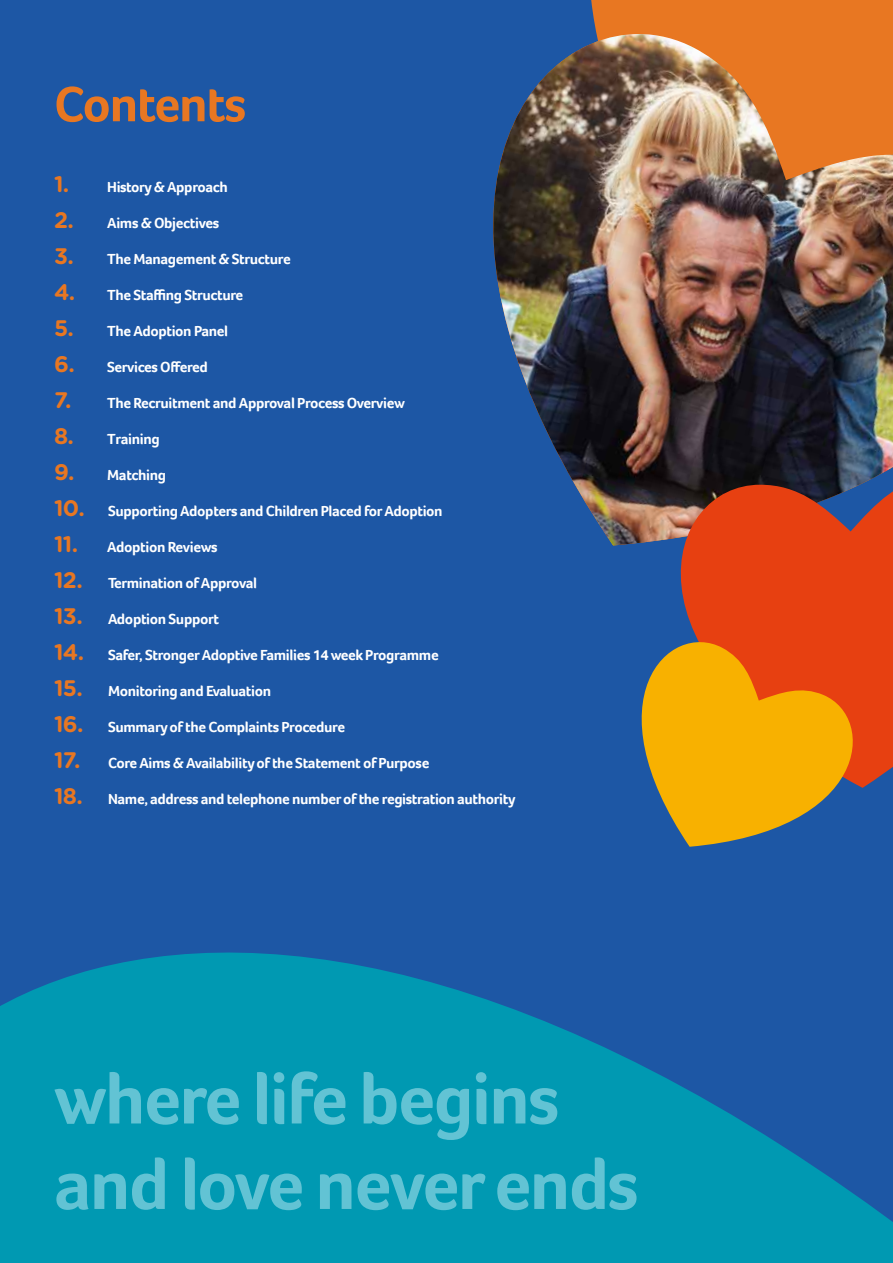
<style>
.page{position:relative;width:893px;height:1263px;background:#1d57a5}
.page>*{position:absolute;margin:0;border:0;box-sizing:border-box;transform-origin:0 0}
.t1{font:700 72.75px/85.5px "Foco";letter-spacing:-.025em;color:#62c3d4}
.t2{font:700 51px "Foco";letter-spacing:-.025em;color:#e87722}
.t3{font:700 15px "Foco";letter-spacing:-.025em;color:#fff}
.s1{font-family:"Gotham Rounded";font-size:22.5px;color:#e87722}
</style>
<div class="page">
<svg style="left:0;top:952px;width:893px;height:311px;fill:#0099b2"></svg>
<div style="left:591px;top:0;width:302px;height:34px;background:#e87722"></div>
<img style="left:493px;top:34px;width:400px;height:510px">
<svg style="left:612px;top:467px;width:281px;height:311px;fill:#e74011"></svg>
<svg style="left:612px;top:619px;width:265px;height:228px"></svg>
<h2 class="t2" style="left:54px;top:70px;width:194px">Contents</h2>
<p class="t3" style="left:54px;top:177px;width:175px"><span class="s1">1.</span> History &amp; Approach</p>
<p class="t3" style="left:54px;top:213px;width:167px"><span class="s1">2.</span> Aims &amp; Objectives</p>
<p class="t3" style="left:54px;top:249px;width:238px"><span class="s1">3.</span> The Management &amp; Structure</p>
<p class="t3" style="left:54px;top:285px;width:191px"><span class="s1">4.</span> The Staffing Structure</p>
<p class="t3" style="left:54px;top:321px;width:176px"><span class="s1">5.</span> The Adoption Panel</p>
<p class="t3" style="left:54px;top:357px;width:155px"><span class="s1">6.</span> Services Offered</p>
<p class="t3" style="left:54px;top:393px;width:352px"><span class="s1">7.</span> The Recruitment and Approval Process Overview</p>
<p class="t3" style="left:54px;top:429px;width:107px"><span class="s1">8.</span> Training</p>
<p class="t3" style="left:54px;top:465px;width:114px"><span class="s1">9.</span> Matching</p>
<p class="t3" style="left:54px;top:501px;width:390px"><span class="s1">10.</span> Supporting Adopters and Children Placed for Adoption</p>
<p class="t3" style="left:54px;top:537px;width:165px"><span class="s1">11.</span> Adoption Reviews</p>
<p class="t3" style="left:54px;top:573px;width:205px"><span class="s1">12.</span> Termination of Approval</p>
<p class="t3" style="left:54px;top:609px;width:167px"><span class="s1">13.</span> Adoption Support</p>
<p class="t3" style="left:54px;top:645px;width:386px"><span class="s1">14.</span> Safer, Stronger Adoptive Families 14 week Programme</p>
<p class="t3" style="left:54px;top:681px;width:219px"><span class="s1">15.</span> Monitoring and Evaluation</p>
<p class="t3" style="left:54px;top:717px;width:293px"><span class="s1">16.</span> Summary of the Complaints Procedure</p>
<p class="t3" style="left:54px;top:753px;width:377px"><span class="s1">17.</span> Core Aims &amp; Availability of the Statement of Purpose</p>
<p class="t3" style="left:54px;top:789px;width:463px"><span class="s1">18.</span> Name, address and telephone number of the registration authority</p>
<h1 class="t1" style="left:54px;top:1055px;width:586px">where life begins and love never ends</h1>
</div>
